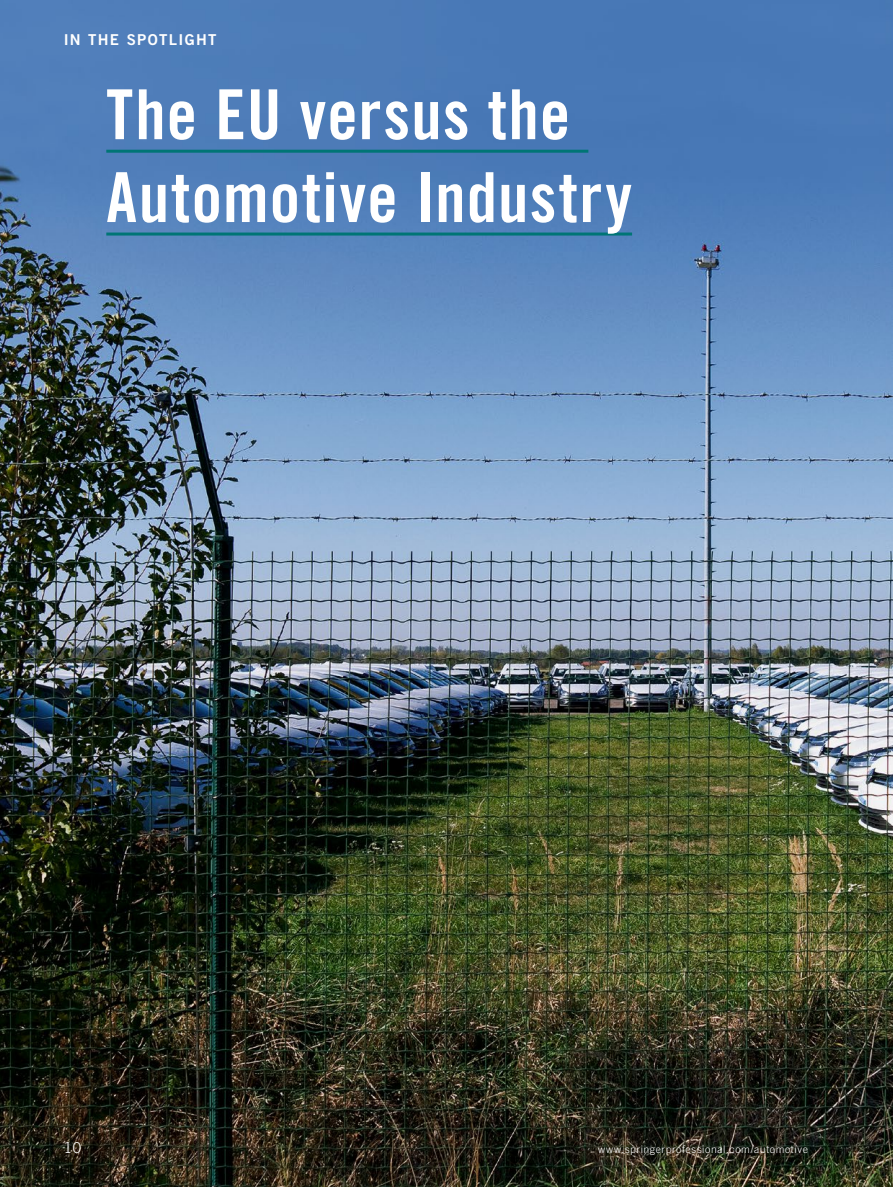
<style>
.page{position:relative;width:893px;height:1187px;background:#fff}
.page>*{position:absolute;margin:0;border:0;box-sizing:border-box;transform-origin:0 0}
.Title_x{font:69px/82.8px "Trade Gothic LT Std Bd Cn 20";letter-spacing:.015em;color:#fff}
.t1{font:15px "Trade Gothic LT Std Bd 2";letter-spacing:.085em;color:#fff}
.t2{font:300 15px "Trade Gothic LT Std";color:#fff}
.t3{font:300 10.5px "Trade Gothic LT Std";letter-spacing:.06em;color:#fff}
</style>
<div class="page">
<img style="left:0;top:0;width:893px;height:1186px">
<hr style="left:106px;top:150px;width:482px;height:3px;background:#007575">
<hr style="left:106px;top:232px;width:526px;height:3px;background:#007575">
<h2 class="t1" style="left:64px;top:30px;width:154px">IN THE SPOTLIGHT</h2>
<p class="Title_x" style="left:106px;top:73px;width:527px">The EU versus the<br>Automotive Industry</p>
<h2 class="t2" style="left:64px;top:1138px;width:19px">10</h2>
<p class="t3" style="left:598px;top:1142px;width:211px">www.springerprofessional.com/automotive</p>
</div>
